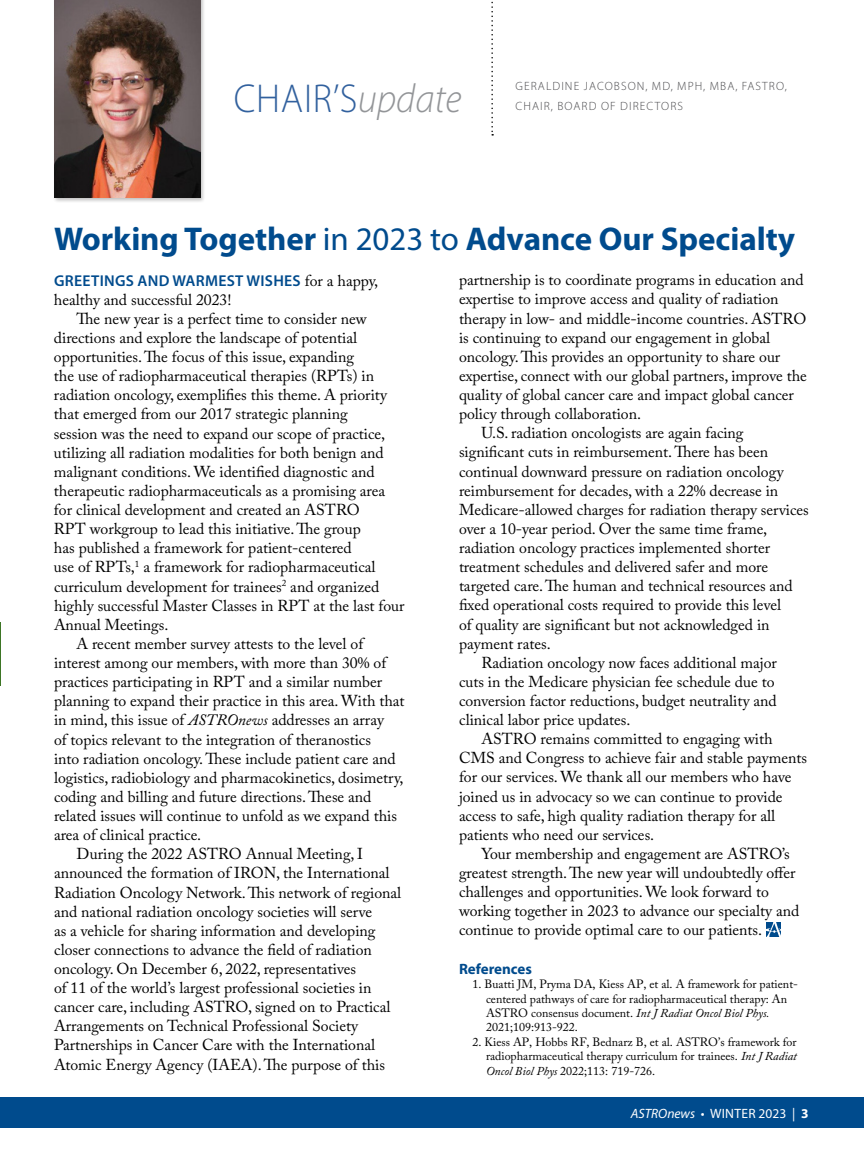
<style>
.page{position:relative;width:864px;height:1161px;background:#fff}
.page>*{position:absolute;margin:0;border:0;box-sizing:border-box;transform-origin:0 0}
.t1{font:300 40.5px "Myriad Pro";letter-spacing:.02em;color:#32619e;scale:.94 1}
.t2{font:700 33px "Myriad Pro";color:#004b8d}
.t3{font:15.75px "Adobe Caslon Pro";color:#000}
.t4{font:600 15.75px "Myriad Pro";letter-spacing:.02em;color:#004b8d}
.t5{font:700 15px "Myriad Pro";color:#004b8d}
.t6{font:13.5px "Myriad Pro";letter-spacing:.02em;color:#fff}
.t7{font:12px/14.4px "Adobe Caslon Pro";color:#000}
.t8{font:300 12px/19.5px "Myriad Pro";letter-spacing:.09em;color:#4a4a4d}
.s1{font-style:italic;color:#939598}
.s2{font-weight:400}
.s3{font-style:italic}
.s4{font-family:"Adobe Caslon Pro";font-weight:400;color:#000}
.s5{font-weight:700}
</style>
<div class="page">
<div style="left:0;top:1098px;width:864px;height:30px;background:#004b8d"></div>
<svg style="left:491px;top:1px;width:2px;height:135px"></svg>
<div style="left:53px;top:0;width:153px;height:203px;background:#000;opacity:.25"></div>
<img style="left:54px;top:0;width:146px;height:198px">
<svg style="left:766px;top:922px;width:15px;height:15px"></svg>
<hr style="left:0;top:622px;width:1px;height:64px;background:#3d7525">
<h1 class="t1" style="left:234px;top:74px;width:244px">CHAIR’S<span class="s1">update</span></h1>
<p class="t8" style="left:516px;top:76px;width:273px">GERALDINE JACOBSON, MD, MPH, MBA, FASTRO,<br>CHAIR, BOARD OF DIRECTORS</p>
<h2 class="t2" style="left:54px;top:217px;width:743px">Working Together <span class="s2">in 2023 to</span> Advance Our Specialty</h2>
<p class="t3" style="left:459px;top:271px;width:346px">partnership is to coordinate programs in education and</p>
<p class="t3" style="left:459px;top:290px;width:321px">expertise to improve access and quality of radiation</p>
<p class="t3" style="left:459px;top:309px;width:349px">therapy in low- and middle-income countries. ASTRO</p>
<p class="t3" style="left:459px;top:328px;width:313px">is continuing to expand our engagement in global</p>
<p class="t3" style="left:459px;top:347px;width:323px">oncology. This provides an opportunity to share our</p>
<p class="t3" style="left:459px;top:366px;width:349px">expertise, connect with our global partners, improve the</p>
<p class="t3" style="left:459px;top:385px;width:336px">quality of global cancer care and impact global cancer</p>
<p class="t3" style="left:459px;top:405px;width:184px">policy through collaboration.</p>
<p class="t3" style="left:482px;top:424px;width:264px">U.S. radiation oncologists are again facing</p>
<p class="t3" style="left:459px;top:443px;width:311px">significant cuts in reimbursement. There has been</p>
<p class="t3" style="left:459px;top:462px;width:326px">continual downward pressure on radiation oncology</p>
<p class="t3" style="left:459px;top:481px;width:321px">reimbursement for decades, with a 22% decrease in</p>
<p class="t3" style="left:459px;top:500px;width:351px">Medicare-allowed charges for radiation therapy services</p>
<p class="t3" style="left:459px;top:519px;width:310px">over a 10-year period. Over the same time frame,</p>
<p class="t3" style="left:459px;top:538px;width:313px">radiation oncology practices implemented shorter</p>
<p class="t3" style="left:459px;top:558px;width:311px">treatment schedules and delivered safer and more</p>
<p class="t3" style="left:459px;top:577px;width:335px">targeted care. The human and technical resources and</p>
<p class="t3" style="left:459px;top:596px;width:324px">fixed operational costs required to provide this level</p>
<p class="t3" style="left:459px;top:615px;width:312px">of quality are significant but not acknowledged in</p>
<p class="t3" style="left:459px;top:634px;width:93px">payment rates.</p>
<p class="t3" style="left:482px;top:653px;width:297px">Radiation oncology now faces additional major</p>
<p class="t3" style="left:459px;top:672px;width:317px">cuts in the Medicare physician fee schedule due to</p>
<p class="t3" style="left:459px;top:691px;width:319px">conversion factor reductions, budget neutrality and</p>
<p class="t3" style="left:459px;top:710px;width:173px">clinical labor price updates.</p>
<p class="t3" style="left:482px;top:730px;width:293px">ASTRO remains committed to engaging with</p>
<p class="t3" style="left:459px;top:749px;width:349px">CMS and Congress to achieve fair and stable payments</p>
<p class="t3" style="left:459px;top:768px;width:334px">for our services. We thank all our members who have</p>
<p class="t3" style="left:459px;top:787px;width:325px">joined us in advocacy so we can continue to provide</p>
<p class="t3" style="left:459px;top:806px;width:318px">access to safe, high quality radiation therapy for all</p>
<p class="t3" style="left:459px;top:825px;width:197px">patients who need our services.</p>
<p class="t3" style="left:482px;top:844px;width:310px">Your membership and engagement are ASTRO’s</p>
<p class="t3" style="left:459px;top:863px;width:338px">greatest strength. The new year will undoubtedly offer</p>
<p class="t3" style="left:459px;top:883px;width:311px">challenges and opportunities. We look forward to</p>
<p class="t3" style="left:459px;top:902px;width:342px">working together in 2023 to advance our specialty and</p>
<p class="t3" style="left:459px;top:921px;width:305px">continue to provide optimal care to our patients.</p>
<p class="t5" style="left:459px;top:959px;width:75px">References</p>
<p class="t7" style="left:486px;top:977px;width:314px;text-indent:-14px">1. Buatti JM, Pryma DA, Kiess AP, et al. A framework for patient&shy;centered pathways of care for radiopharmaceutical therapy: An ASTRO consensus document. <span class="s3">Int J Radiat Oncol Biol Phys.<br></span>2021;109:913-922.</p>
<p class="t7" style="left:486px;top:1035px;width:313px;text-align:justify;text-indent:-14px">2. Kiess AP, Hobbs RF, Bednarz B, et al. ASTRO’s framework for radiopharmaceutical therapy curriculum for trainees. <span class="s3">Int J Radiat Oncol Biol Phys</span> 2022;113: 719-726.</p>
<p class="t4" style="left:54px;top:270px;width:326px">GREETINGS AND WARMEST WISHES <span class="s4">for a happy,</span></p>
<p class="t3" style="left:54px;top:290px;width:179px">healthy and successful 2023!</p>
<p class="t3" style="left:77px;top:309px;width:292px">The new year is a perfect time to consider new</p>
<p class="t3" style="left:54px;top:328px;width:305px">directions and explore the landscape of potential</p>
<p class="t3" style="left:54px;top:347px;width:302px">opportunities. The focus of this issue, expanding</p>
<p class="t3" style="left:54px;top:367px;width:322px">the use of radiopharmaceutical therapies (RPTs) in</p>
<p class="t3" style="left:54px;top:386px;width:335px">radiation oncology, exemplifies this theme. A priority</p>
<p class="t3" style="left:54px;top:405px;width:295px">that emerged from our 2017 strategic planning</p>
<p class="t3" style="left:54px;top:424px;width:333px">session was the need to expand our scope of practice,</p>
<p class="t3" style="left:54px;top:443px;width:331px">utilizing all radiation modalities for both benign and</p>
<p class="t3" style="left:54px;top:462px;width:322px">malignant conditions. We identified diagnostic and</p>
<p class="t3" style="left:54px;top:481px;width:333px">therapeutic radiopharmaceuticals as a promising area</p>
<p class="t3" style="left:54px;top:500px;width:307px">for clinical development and created an ASTRO</p>
<p class="t3" style="left:54px;top:520px;width:308px">RPT workgroup to lead this initiative. The group</p>
<p class="t3" style="left:54px;top:539px;width:299px">has published a framework for patient-centered</p>
<p class="t3" style="left:54px;top:558px;width:323px">use of RPTs,<sup>1</sup> a framework for radiopharmaceutical</p>
<p class="t3" style="left:54px;top:577px;width:327px">curriculum development for trainees<sup>2</sup> and organized</p>
<p class="t3" style="left:54px;top:596px;width:352px">highly successful Master Classes in RPT at the last four</p>
<p class="t3" style="left:54px;top:615px;width:116px">Annual Meetings.</p>
<p class="t3" style="left:77px;top:634px;width:288px">A recent member survey attests to the level of</p>
<p class="t3" style="left:54px;top:653px;width:334px">interest among our members, with more than 30% of</p>
<p class="t3" style="left:54px;top:673px;width:330px">practices participating in RPT and a similar number</p>
<p class="t3" style="left:54px;top:692px;width:352px">planning to expand their practice in this area. With that</p>
<p class="t3" style="left:54px;top:711px;width:331px">in mind, this issue of <span class="s3">ASTROnews</span> addresses an array</p>
<p class="t3" style="left:54px;top:730px;width:318px">of topics relevant to the integration of theranostics</p>
<p class="t3" style="left:54px;top:749px;width:343px">into radiation oncology. These include patient care and</p>
<p class="t3" style="left:54px;top:768px;width:351px">logistics, radiobiology and pharmacokinetics, dosimetry,</p>
<p class="t3" style="left:54px;top:787px;width:319px">coding and billing and future directions. These and</p>
<p class="t3" style="left:54px;top:806px;width:345px">related issues will continue to unfold as we expand this</p>
<p class="t3" style="left:54px;top:826px;width:149px">area of clinical practice.</p>
<p class="t3" style="left:77px;top:845px;width:288px">During the 2022 ASTRO Annual Meeting, I</p>
<p class="t3" style="left:54px;top:864px;width:337px">announced the formation of IRON, the International</p>
<p class="t3" style="left:54px;top:883px;width:349px">Radiation Oncology Network. This network of regional</p>
<p class="t3" style="left:54px;top:902px;width:320px">and national radiation oncology societies will serve</p>
<p class="t3" style="left:54px;top:921px;width:323px">as a vehicle for sharing information and developing</p>
<p class="t3" style="left:54px;top:940px;width:319px">closer connections to advance the field of radiation</p>
<p class="t3" style="left:54px;top:959px;width:304px">oncology. On December 6, 2022, representatives</p>
<p class="t3" style="left:54px;top:978px;width:319px">of 11 of the world’s largest professional societies in</p>
<p class="t3" style="left:54px;top:998px;width:338px">cancer care, including ASTRO, signed on to Practical</p>
<p class="t3" style="left:54px;top:1017px;width:306px">Arrangements on Technical Professional Society</p>
<p class="t3" style="left:54px;top:1036px;width:323px">Partnerships in Cancer Care with the International</p>
<p class="t3" style="left:54px;top:1055px;width:333px">Atomic Energy Agency (IAEA). The purpose of this</p>
<p class="t6" style="left:631px;top:1105px;width:179px"><span class="s3">ASTROnews</span> • WINTER 2023 | <span class="s5">3</span></p>
</div>
